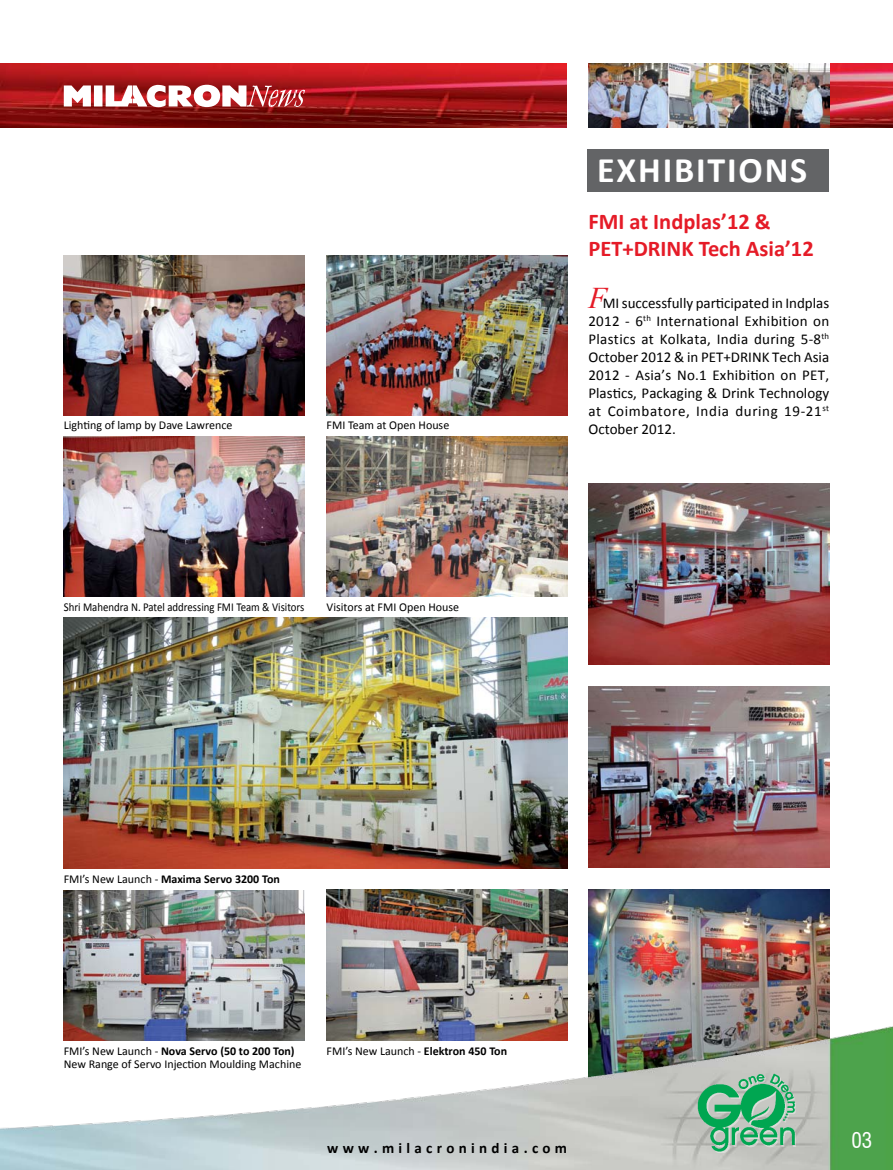
<style>
.page{position:relative;width:893px;height:1170px;background:#fff}
.page>*{position:absolute;margin:0;border:0;box-sizing:border-box;transform-origin:0 0}
.t1{font:700 36px "Calibri";letter-spacing:.05em;color:#fff}
.t2{font:700 22.5px/27px "Calibri";color:#e51b27}
.t3{font:condensed 21px "Swiss 721 BT";color:#fff}
.t4{font:15px/18px "Calibri";letter-spacing:.04em;color:#000;text-align:justify}
.t5{font:700 15px "Calibri";letter-spacing:.285em;color:#000}
.t6{font:12px "Calibri";color:#000}
.t7{font:700 12px "Calibri";color:#000}
.t8{font:12px "Calibri";color:#000;scale:.9 1}
.s1{font-family:"Times New Roman";font-style:italic;font-size:30px;color:#e51b27}
.s2{font-weight:400}
.s3{font-weight:700}
</style>
<div class="page">
<img style="left:588px;top:889px;width:241px;height:131px">
<img style="left:64px;top:255px;width:241px;height:160px">
<img style="left:0;top:1020px;width:893px;height:149px">
<img style="left:697px;top:1072px;width:99px;height:80px">
<img style="left:0;top:64px;width:893px;height:64px">
<div style="left:567px;top:60px;width:260px;height:72px;background:#fff"></div>
<img style="left:588px;top:64px;width:241px;height:64px">
<div style="left:588px;top:149px;width:241px;height:42px;background:#636466"></div>
<svg style="left:64px;top:85px;width:241px;height:22px"></svg>
<img style="left:64px;top:436px;width:241px;height:160px">
<img style="left:327px;top:255px;width:240px;height:160px">
<img style="left:327px;top:436px;width:240px;height:160px">
<img style="left:327px;top:889px;width:240px;height:151px">
<img style="left:64px;top:890px;width:240px;height:150px">
<img style="left:64px;top:618px;width:503px;height:250px">
<img style="left:588px;top:484px;width:241px;height:180px">
<img style="left:588px;top:686px;width:241px;height:181px">
<h1 class="t1" style="left:597px;top:147px;width:212px">EXHIBITIONS</h1>
<p class="t6" style="left:64px;top:418px;width:170px">Lighting of lamp by Dave Lawrence</p>
<p class="t6" style="left:327px;top:418px;width:124px">FMI Team at Open House</p>
<p class="t8" style="left:64px;top:599px;width:269px">Shri Mahendra N. Patel addressing FMI Team &amp; Visitors</p>
<p class="t6" style="left:327px;top:599px;width:134px">Visitors at FMI Open House</p>
<h2 class="t2" style="left:588px;top:207px;width:227px">FMI at Indplas’12 &amp;<br>PET+DRINK Tech Asia’12</h2>
<p class="t4" style="left:588px;top:294px;width:242px"><span class="s1">F</span>MI successfully participated in Indplas 2012 - 6<sup>th</sup> International Exhibition on Plastics at Kolkata, India during 5-8<sup>th </sup>October 2012 &amp; in PET+DRINK Tech Asia 2012 - Asia’s No.1 Exhibition on PET, Plastics, Packaging &amp; Drink Technology at Coimbatore, India during 19-21<sup>st </sup>October 2012.</p>
<p class="t7" style="left:64px;top:871px;width:218px"><span class="s2">FMI’s New Launch -</span> Maxima Servo 3200 Ton</p>
<p class="t7" style="left:64px;top:1042px;width:232px"><span class="s2">FMI’s New Launch -</span> Nova Servo (50 to 200 Ton)</p>
<p class="t6" style="left:327px;top:1043px;width:182px">FMI’s New Launch - <span class="s3">Elektron 450 Ton</span></p>
<p class="t6" style="left:64px;top:1056px;width:239px">New Range of Servo Injection Moulding Machine</p>
<p class="t5" style="left:327px;top:1137px;width:241px">www.milacronindia.com</p>
<h3 class="t3" style="left:851px;top:1127px;width:22px">03</h3>
</div>
